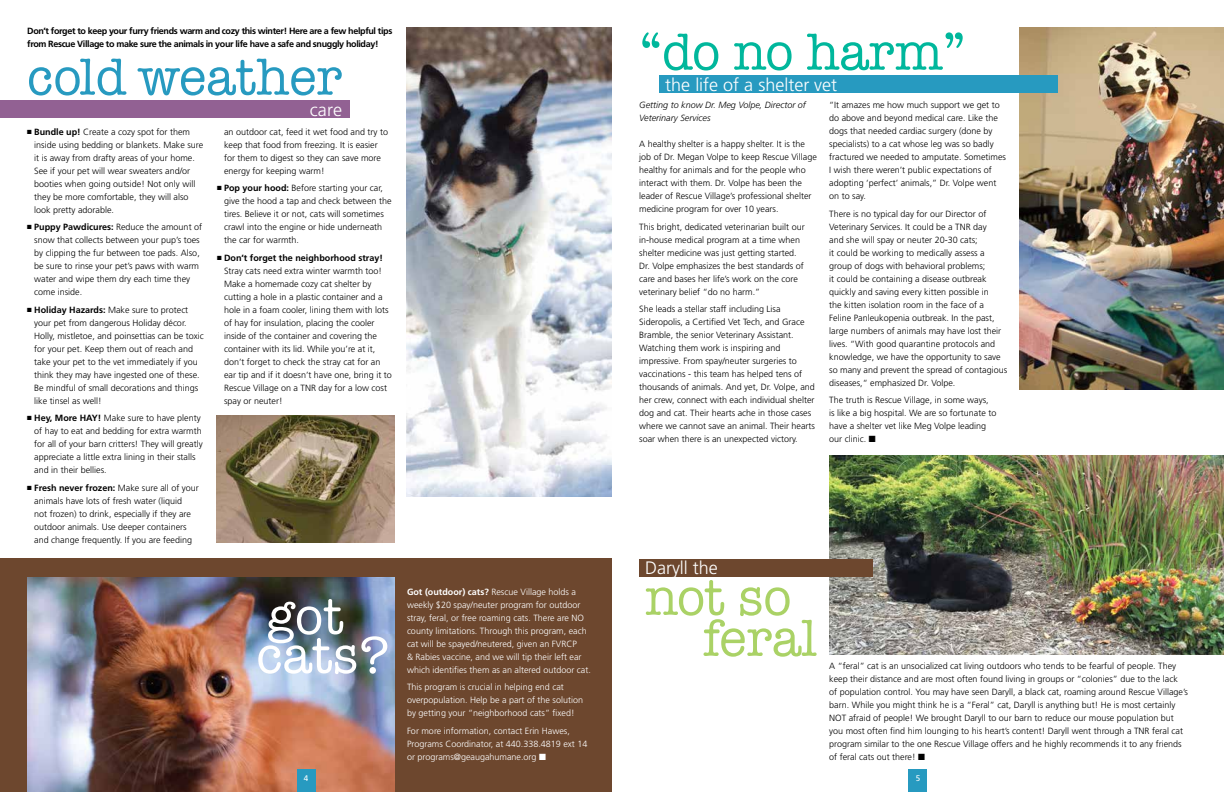
<style>
.page{position:relative;width:1224px;height:792px;background:#fff}
.page>*{position:absolute;margin:0;border:0;box-sizing:border-box;transform-origin:0 0}
.t1{font:53px "American Typewriter";color:#279ac0}
.t2{font:53px "American Typewriter";color:#00b79c}
.t3{font:53px/41px "American Typewriter";color:#aad266}
.t4{font:53px/39px "American Typewriter";color:#fff}
.t5{font:300 18px "Frutiger";color:#fff}
.t6{font:300 9px/13px "Frutiger";color:#000}
.t7{font:300 9px/13px "Frutiger";color:#fff}
.t8{font:700 9px/13px "Frutiger";letter-spacing:-.04em;color:#000}
.t9{font:italic 300 9px/13px "Frutiger";color:#000}
.t10{font:8.1px "Frutiger";color:#fff}
.s1{font-weight:700}
</style>
<div class="page">
<div style="left:0;top:559px;width:612px;height:233px;background:#6d472e"></div>
<div style="left:0;top:100px;width:349px;height:18px;background:#926193"></div>
<img style="left:1019px;top:28px;width:205px;height:362px">
<div style="left:659px;top:75px;width:399px;height:18px;background:#279ac0"></div>
<img style="left:407px;top:28px;width:205px;height:469px">
<img style="left:27px;top:578px;width:368px;height:214px">
<img style="left:217px;top:415px;width:178px;height:128px">
<img style="left:829px;top:455px;width:395px;height:200px">
<div style="left:639px;top:559px;width:234px;height:18px;background:#6d472e"></div>
<div style="left:297px;top:769px;width:18px;height:23px;background:#279ac0"></div>
<div style="left:909px;top:769px;width:18px;height:23px;background:#279ac0"></div>
<p class="t8" style="left:27px;top:25px;width:367px">Don’t forget to keep your furry friends warm and cozy this winter! Here are a few helpful tips from Rescue Village to make sure the animals in your life have a safe and snuggly holiday!</p>
<h1 class="t2" style="left:639px;top:11px;width:328px">“do no harm”</h1>
<h2 class="t5" style="left:665px;top:74px;width:173px">the life of a shelter vet</h2>
<h1 class="t1" style="left:27px;top:36px;width:317px">cold weather</h1>
<h2 class="t5" style="left:310px;top:99px;width:34px">care</h2>
<p class="t9" style="left:639px;top:98px;width:168px">Getting to know Dr. Meg Volpe, Director of<br>Veterinary Services</p>
<p class="t6" style="left:639px;top:138px;width:179px">A healthy shelter is a happy shelter. It is the job of Dr. Megan Volpe to keep Rescue Village healthy for animals and for the people who interact with them. Dr. Volpe has been the leader of Rescue Village’s professional shelter medicine program for over 10 years.</p>
<p class="t6" style="left:639px;top:220px;width:167px">This bright, dedicated veterinarian built our in-house medical program at a time when shelter medicine was just getting started.<br>Dr. Volpe emphasizes the best standards of care and bases her life’s work on the core veterinary belief “do no harm.”</p>
<p class="t6" style="left:639px;top:303px;width:177px">She leads a stellar staff including Lisa Sideropolis, a Certified Vet Tech, and Grace Bramble, the senior Veterinary Assistant.<br>Watching them work is inspiring and impressive. From spay/neuter surgeries to vaccinations - this team has helped tens of thousands of animals. And yet, Dr. Volpe, and her crew, connect with each individual shelter dog and cat. Their hearts ache in those cases where we cannot save an animal. Their hearts soar when there is an unexpected victory.</p>
<p class="t6" style="left:829px;top:99px;width:178px">“It amazes me how much support we get to do above and beyond medical care. Like the dogs that needed cardiac surgery (done by specialists) to a cat whose leg was so badly fractured we needed to amputate. Sometimes I wish there weren’t public expectations of adopting ‘perfect’ animals,” Dr. Volpe went on to say.</p>
<p class="t6" style="left:829px;top:207px;width:180px">There is no typical day for our Director of Veterinary Services. It could be a TNR day<br>and she will spay or neuter 20-30 cats;<br>it could be working to medically assess a group of dogs with behavioral problems;<br>it could be containing a disease outbreak quickly and saving every kitten possible in<br>the kitten isolation room in the face of a Feline Panleukopenia outbreak. In the past, large numbers of animals may have lost their lives. “With good quarantine protocols and knowledge, we have the opportunity to save so many and prevent the spread of contagious diseases,“ emphasized Dr. Volpe.</p>
<p class="t6" style="left:829px;top:393px;width:169px">The truth is Rescue Village, in some ways, is like a big hospital. We are so fortunate to have a shelter vet like Meg Volpe leading our clinic. ■</p>
<p class="t6" style="left:224px;top:125px;width:166px">an outdoor cat, feed it wet food and try to keep that food from freezing. It is easier for them to digest so they can save more energy for keeping warm!</p>
<p class="t6" style="left:224px;top:182px;width:169px;text-indent:-7px">■ <span class="s1">Pop your hood:</span> Before starting your car, give the hood a tap and check between the tires. Believe it or not, cats will sometimes crawl into the engine or hide underneath the car for warmth.</p>
<p class="t6" style="left:224px;top:251px;width:169px;text-indent:-7px">■ <span class="s1">Don’t forget the neighborhood stray!<br></span>Stray cats need extra winter warmth too!<br>Make a homemade cozy cat shelter by cutting a hole in a plastic container and a hole in a foam cooler, lining them with lots of hay for insulation, placing the cooler inside of the container and covering the container with its lid. While you’re at it, don’t forget to check the stray cat for an ear tip and if it doesn’t have one, bring it to Rescue Village on a TNR day for a low cost spay or neuter!</p>
<p class="t6" style="left:34px;top:125px;width:170px;text-indent:-7px">■ <span class="s1">Bundle up!</span> Create a cozy spot for them inside using bedding or blankets. Make sure it is away from drafty areas of your home.<br>See if your pet will wear sweaters and/or booties when going outside! Not only will they be more comfortable, they will also look pretty adorable.</p>
<p class="t6" style="left:34px;top:221px;width:169px;text-indent:-7px">■ <span class="s1">Puppy Pawdicures:</span> Reduce the amount of snow that collects between your pup’s toes by clipping the fur between toe pads. Also, be sure to rinse your pet’s paws with warm water and wipe them dry each time they come inside.</p>
<p class="t6" style="left:34px;top:303px;width:171px;text-indent:-7px">■ <span class="s1">Holiday Hazards:</span> Make sure to protect your pet from dangerous Holiday décor.<br>Holly, mistletoe, and poinsettias can be toxic for your pet. Keep them out of reach and take your pet to the vet immediately if you think they may have ingested one of these.<br>Be mindful of small decorations and things like tinsel as well!</p>
<p class="t6" style="left:34px;top:412px;width:170px;text-indent:-7px">■ <span class="s1">Hey, More HAY!</span> Make sure to have plenty of hay to eat and bedding for extra warmth for all of your barn critters! They will greatly appreciate a little extra lining in their stalls and in their bellies.</p>
<p class="t6" style="left:34px;top:481px;width:166px;text-indent:-7px">■ <span class="s1">Fresh never frozen:</span> Make sure all of your animals have lots of fresh water (liquid<br>not frozen) to drink, especially if they are outdoor animals. Use deeper containers and change frequently. If you are feeding</p>
<h1 class="t4" style="left:256px;top:595px;width:134px">got cats?</h1>
<p class="t7" style="left:407px;top:585px;width:185px"><span class="s1">Got (outdoor) cats?</span> Rescue Village holds a weekly $20 spay/neuter program for outdoor stray, feral, or free roaming cats. There are NO county limitations. Through this program, each cat will be spayed/neutered, given an FVRCP<br>&amp; Rabies vaccine, and we will tip their left ear which identifies them as an altered outdoor cat.</p>
<p class="t7" style="left:407px;top:681px;width:178px">This program is crucial in helping end cat overpopulation. Help be a part of the solution by getting your “neighborhood cats” fixed!</p>
<p class="t7" style="left:407px;top:724px;width:182px">For more information, contact Erin Hawes,<br>Programs Coordinator, at 440.338.4819 ext 14 or programs@geaugahumane.org ■</p>
<h2 class="t5" style="left:645px;top:557px;width:74px">Daryll the</h2>
<h1 class="t3" style="left:703px;top:575px;width:116px;text-indent:-58px">not so feral</h1>
<p class="t6" style="left:829px;top:659px;width:360px">A “feral” cat is an unsocialized cat living outdoors who tends to be fearful of people. They keep their distance and are most often found living in groups or “colonies” due to the lack of population control. You may have seen Daryll, a black cat, roaming around Rescue Village’s barn. While you might think he is a “Feral” cat, Daryll is anything but! He is most certainly NOT afraid of people! We brought Daryll to our barn to reduce our mouse population but you most often find him lounging to his heart’s content! Daryll went through a TNR feral cat program similar to the one Rescue Village offers and he highly recommends it to any friends of feral cats out there! ■</p>
<p class="t10" style="left:304px;top:774px;width:6px">4</p>
<p class="t10" style="left:916px;top:774px;width:6px">5</p>
</div>
